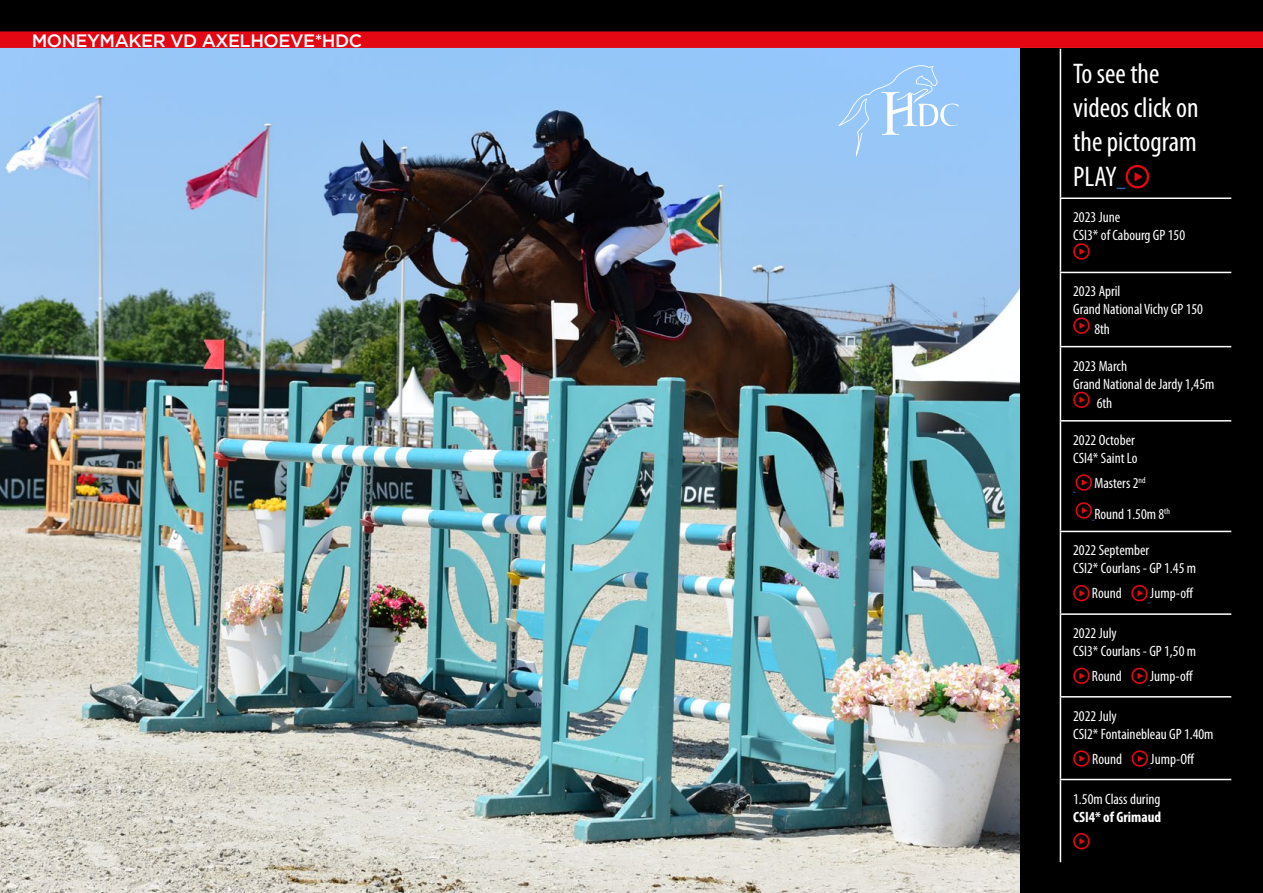
<style>
.page{position:relative;width:1263px;height:893px;background:#fff}
.page>*{position:absolute;margin:0;border:0;box-sizing:border-box;transform-origin:0 0}
.t1{font:condensed 28.5px/34.2px "Myriad Pro";color:#fff}
.t2{font:500 18px "Gotham";letter-spacing:-.025em;color:#fff}
.t3{font:condensed 15px/18px "Myriad Pro";color:#fff}
.t4{font:700 condensed 15px "Myriad Pro";color:#fff}
</style>
<div class="page">
<img style="left:0;top:48px;width:1022px;height:845px">
<div style="left:1020px;top:49px;width:243px;height:844px;background:#000"></div>
<hr style="left:1060px;top:49px;width:1px;height:148px;background:#fff">
<hr style="left:1060px;top:780px;width:1px;height:82px;background:#fff">
<hr style="left:1060px;top:197px;width:171px;height:2px;background:#fff">
<hr style="left:1060px;top:199px;width:1px;height:73px;background:#fff">
<hr style="left:1060px;top:272px;width:171px;height:1px;background:#fff">
<hr style="left:1060px;top:273px;width:1px;height:73px;background:#fff">
<hr style="left:1060px;top:346px;width:171px;height:1px;background:#fff">
<hr style="left:1060px;top:347px;width:1px;height:73px;background:#fff">
<hr style="left:1060px;top:420px;width:171px;height:2px;background:#fff">
<hr style="left:1060px;top:422px;width:1px;height:109px;background:#fff">
<hr style="left:1060px;top:531px;width:171px;height:1px;background:#fff">
<hr style="left:1060px;top:532px;width:1px;height:81px;background:#fff">
<hr style="left:1060px;top:613px;width:171px;height:2px;background:#fff">
<hr style="left:1060px;top:615px;width:1px;height:81px;background:#fff">
<hr style="left:1060px;top:696px;width:171px;height:2px;background:#fff">
<hr style="left:1060px;top:698px;width:1px;height:81px;background:#fff">
<hr style="left:1060px;top:779px;width:171px;height:1px;background:#fff">
<svg style="left:1116px;top:164px;width:34px;height:25px"></svg>
<svg style="left:1073px;top:243px;width:17px;height:17px"></svg>
<svg style="left:1073px;top:317px;width:17px;height:17px"></svg>
<svg style="left:1073px;top:391px;width:17px;height:17px"></svg>
<svg style="left:1073px;top:474px;width:19px;height:19px"></svg>
<svg style="left:1075px;top:502px;width:19px;height:19px"></svg>
<svg style="left:1073px;top:585px;width:17px;height:17px"></svg>
<svg style="left:1131px;top:585px;width:19px;height:18px"></svg>
<svg style="left:1073px;top:667px;width:17px;height:17px"></svg>
<svg style="left:1131px;top:667px;width:19px;height:19px"></svg>
<svg style="left:1073px;top:750px;width:17px;height:17px"></svg>
<svg style="left:1131px;top:750px;width:19px;height:19px"></svg>
<svg style="left:1073px;top:833px;width:17px;height:17px"></svg>
<div style="left:0;top:0;width:1263px;height:37px;background:#000"></div>
<div style="left:0;top:31px;width:1263px;height:17px;background:#e30613"></div>
<svg style="left:838px;top:62px;width:121px;height:95px;background:#9fcbf9"></svg>
<p class="t2" style="left:32px;top:29px;width:332px">MONEYMAKER VD AXELHOEVE*HDC</p>
<h1 class="t1" style="left:1073px;top:56px;width:127px">To see the videos click on the pictogram<br>PLAY</h1>
<p class="t3" style="left:1073px;top:208px;width:113px">2023 June<br>CSI3* of Cabourg GP 150</p>
<p class="t3" style="left:1073px;top:282px;width:131px">2023 April<br>Grand National Vichy GP 150</p>
<p class="t3" style="left:1094px;top:320px;width:17px">8th</p>
<p class="t3" style="left:1073px;top:356px;width:143px">2023 March<br>Grand National de Jardy 1,45m</p>
<p class="t3" style="left:1097px;top:394px;width:17px">6th</p>
<p class="t3" style="left:1073px;top:431px;width:66px">2022 October<br>CSI4* Saint Lo</p>
<p class="t3" style="left:1094px;top:467px;width:77px;line-height:30.9px">Masters 2<sup>nd<br></sup>Round 1.50m 8<sup>th</sup></p>
<p class="t3" style="left:1073px;top:541px;width:124px">2022 September<br>CSI2* Courlans - GP 1.45 m</p>
<p class="t3" style="left:1092px;top:584px;width:31px">Round</p>
<p class="t3" style="left:1150px;top:584px;width:45px">Jump-off</p>
<p class="t3" style="left:1073px;top:624px;width:124px">2022 July<br>CSI3* Courlans - GP 1,50 m</p>
<p class="t3" style="left:1092px;top:667px;width:31px">Round</p>
<p class="t3" style="left:1150px;top:667px;width:45px">Jump-off</p>
<p class="t3" style="left:1073px;top:707px;width:142px">2022 July<br>CSI2* Fontainebleau GP 1.40m</p>
<p class="t3" style="left:1092px;top:750px;width:32px">Round</p>
<p class="t3" style="left:1150px;top:750px;width:46px">Jump-Off</p>
<p class="t3" style="left:1073px;top:789px;width:89px">1.50m Class during</p>
<p class="t4" style="left:1073px;top:807px;width:90px">CSI4* of Grimaud</p>
</div>
